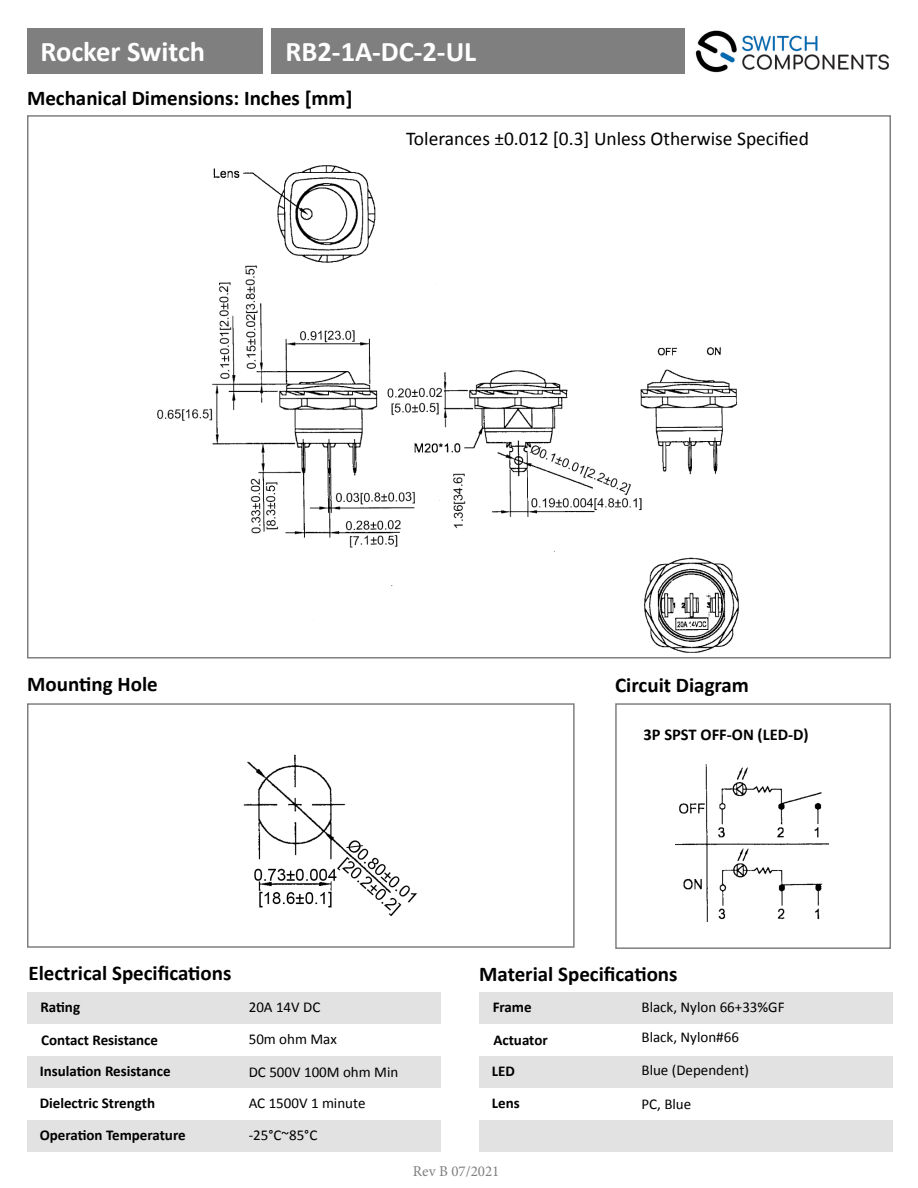
<style>
.page{position:relative;width:918px;height:1188px;background:#fff}
.page>*{position:absolute;margin:0;border:0;box-sizing:border-box;transform-origin:0 0}
.t1{font:700 28.5px "Calibri";color:#fff}
.t2{font:700 21px "Calibri";color:#000}
.t3{font:19.5px "Calibri";color:#000}
.t4{font:700 16.5px "Calibri";color:#000}
.t5{font:15px "Calibri";color:#000}
.t6{font:700 15px "Calibri";color:#000}
.t7{font:15px "Minion Pro";color:#7f7f7f}
</style>
<div class="page">
<img style="left:695px;top:30px;width:194px;height:43px">
<div style="left:27px;top:29px;width:236px;height:45px;background:#7f7f7f"></div>
<div style="left:27px;top:703px;width:548px;height:245px;border:2px solid #7f7f7f"></div>
<div style="left:615px;top:703px;width:276px;height:246px;border:2px solid #7f7f7f"></div>
<div style="left:27px;top:992px;width:414px;height:31px;background:#e2e2e2"></div>
<div style="left:479px;top:992px;width:414px;height:31px;background:#e2e2e2"></div>
<div style="left:27px;top:1056px;width:414px;height:32px;background:#e2e2e2"></div>
<div style="left:479px;top:1056px;width:414px;height:32px;background:#e2e2e2"></div>
<div style="left:27px;top:1120px;width:414px;height:32px;background:#e2e2e2"></div>
<div style="left:479px;top:1120px;width:414px;height:32px;background:#e2e2e2"></div>
<div style="left:271px;top:28px;width:414px;height:46px;background:#7f7f7f"></div>
<img style="left:243px;top:754px;width:174px;height:163px">
<img style="left:675px;top:765px;width:153px;height:157px">
<img style="left:157px;top:165px;width:583px;height:487px">
<div style="left:460px;top:233px;width:18px;height:23px;background:#fff"></div>
<p class="t1" style="left:40px;top:31px;width:166px">Rocker Switch</p>
<p class="t1" style="left:286px;top:31px;width:192px">RB2-1A-DC-2-UL</p>
<p class="t2" style="left:27px;top:83px;width:327px">Mechanical Dimensions: Inches [mm]</p>
<p class="t3" style="left:406px;top:126px;width:404px">Tolerances ±0.012 [0.3] Unless Otherwise Specified</p>
<p class="t2" style="left:27px;top:669px;width:132px">Mounting Hole</p>
<p class="t2" style="left:615px;top:671px;width:135px">Circuit Diagram</p>
<p class="t4" style="left:644px;top:722px;width:167px">3P SPST OFF-ON (LED-D)</p>
<p class="t2" style="left:28px;top:958px;width:205px">Electrical Specifications</p>
<p class="t2" style="left:479px;top:959px;width:200px">Material Specifications</p>
<p class="t5" style="left:249px;top:998px;width:73px">20A 14V DC</p>
<p class="t5" style="left:642px;top:998px;width:145px">Black, Nylon 66+33%GF</p>
<p class="t6" style="left:40px;top:996px;width:41px">Rating</p>
<p class="t6" style="left:493px;top:996px;width:41px">Frame</p>
<p class="t6" style="left:41px;top:1029px;width:118px">Contact Resistance</p>
<p class="t6" style="left:493px;top:1029px;width:56px">Actuator</p>
<p class="t5" style="left:249px;top:1030px;width:90px">50m ohm Max</p>
<p class="t5" style="left:642px;top:1028px;width:99px">Black, Nylon#66</p>
<p class="t5" style="left:249px;top:1062px;width:151px">DC 500V 100M ohm Min</p>
<p class="t5" style="left:642px;top:1061px;width:109px">Blue (Dependent)</p>
<p class="t5" style="left:642px;top:1094px;width:51px">PC, Blue</p>
<p class="t6" style="left:40px;top:1061px;width:132px">Insulation Resistance</p>
<p class="t6" style="left:492px;top:1061px;width:25px">LED</p>
<p class="t6" style="left:40px;top:1093px;width:117px">Dielectric Strength</p>
<p class="t6" style="left:492px;top:1093px;width:29px">Lens</p>
<p class="t6" style="left:40px;top:1125px;width:148px">Operation Temperature</p>
<p class="t5" style="left:249px;top:1094px;width:118px">AC 1500V 1 minute</p>
<p class="t5" style="left:249px;top:1126px;width:70px">-25°C~85°C</p>
<p class="t7" style="left:413px;top:1162px;width:88px">Rev B 07/2021</p>
</div>
